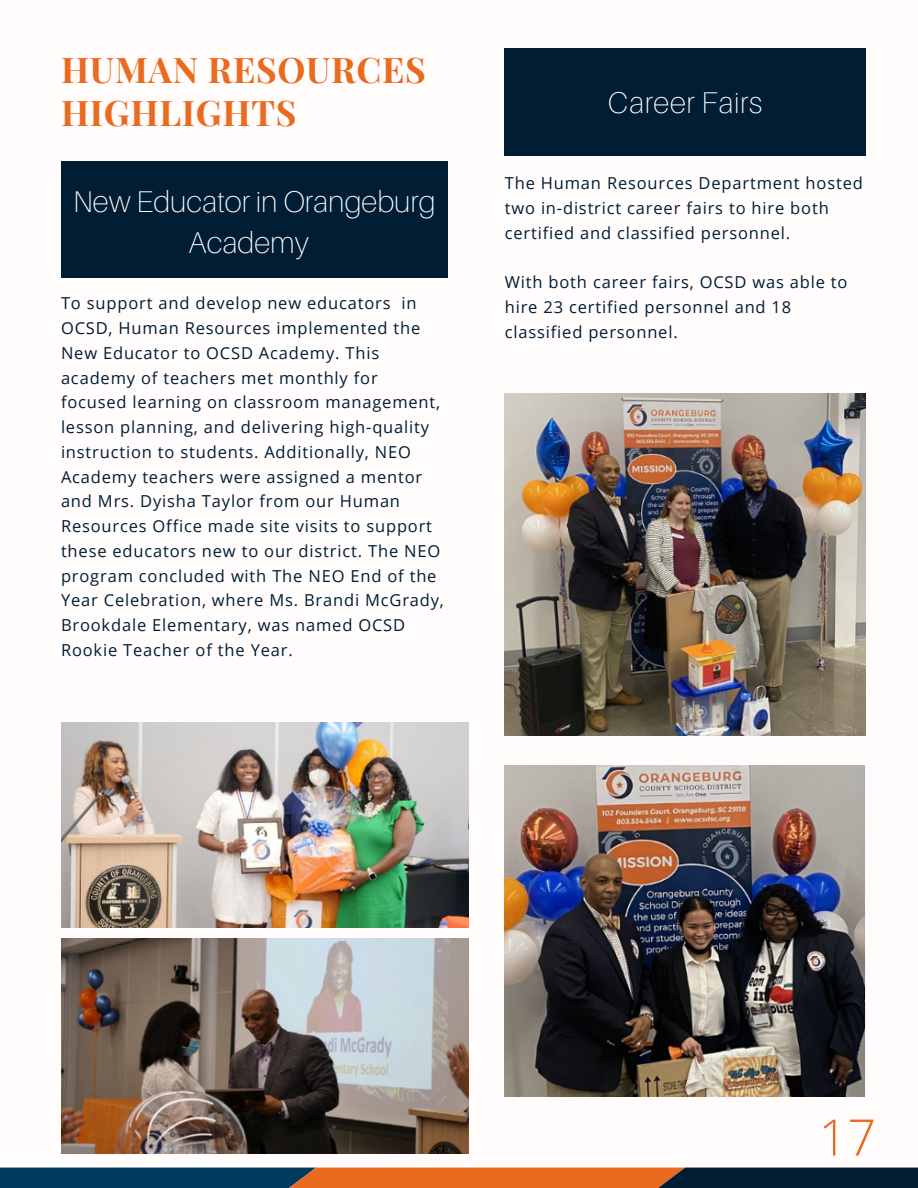
<style>
.page{position:relative;width:918px;height:1188px;background:#fffcfb}
.page>*{position:absolute;margin:0;border:0;box-sizing:border-box;transform-origin:0 0}
.t1{font:300 50.4px "Open Sans";color:#ea6a20}
.t2{font:700 35.4px/42.8px "Playfair Display";letter-spacing:.02em;color:#ea6a20}
.t3{font:100 30px/41.7px "Aileron";color:#fff;text-align:center}
.t4{font:100 30px "Aileron";letter-spacing:.02em;color:#fff}
.t5{font:16.5px/24.8px "Open Sans";letter-spacing:.05em;color:#001d34}
</style>
<div class="page">
<svg style="left:0;top:1168px;width:918px;height:20px;background:#5e4539"></svg>
<div style="left:61px;top:161px;width:387px;height:117px;background:#001d34"></div>
<img style="left:61px;top:723px;width:407px;height:204px">
<img style="left:61px;top:939px;width:407px;height:215px">
<div style="left:505px;top:48px;width:361px;height:108px;background:#001d34"></div>
<img style="left:505px;top:393px;width:361px;height:342px">
<img style="left:505px;top:766px;width:361px;height:331px">
<h2 class="t2" style="left:61px;top:47px;width:366px">HUMAN RESOURCES<br>HIGHLIGHTS</h2>
<h3 class="t3" style="left:73px;top:180px;width:364px">New Educator in Orangeburg<br>Academy</h3>
<p class="t5" style="left:61px;top:290px;width:385px">To support and develop new educators in OCSD, Human Resources implemented the New Educator to OCSD Academy. This academy of teachers met monthly for focused learning on classroom management, lesson planning, and delivering high-quality instruction to students. Additionally, NEO Academy teachers were assigned a mentor and Mrs. Dyisha Taylor from our Human Resources Office made site visits to support these educators new to our district. The NEO program concluded with The NEO End of the Year Celebration, where Ms. Brandi McGrady, Brookdale Elementary, was named OCSD Rookie Teacher of the Year.</p>
<h3 class="t4" style="left:608px;top:83px;width:156px">Career Fairs</h3>
<p class="t5" style="left:505px;top:170px;width:360px">The Human Resources Department hosted two in-district career fairs to hire both certified and classified personnel.</p>
<p class="t5" style="left:505px;top:269px;width:344px">With both career fairs, OCSD was able to hire 23 certified personnel and 18 classified personnel.</p>
<h1 class="t1" style="left:819px;top:1102px;width:59px">17</h1>
</div>
